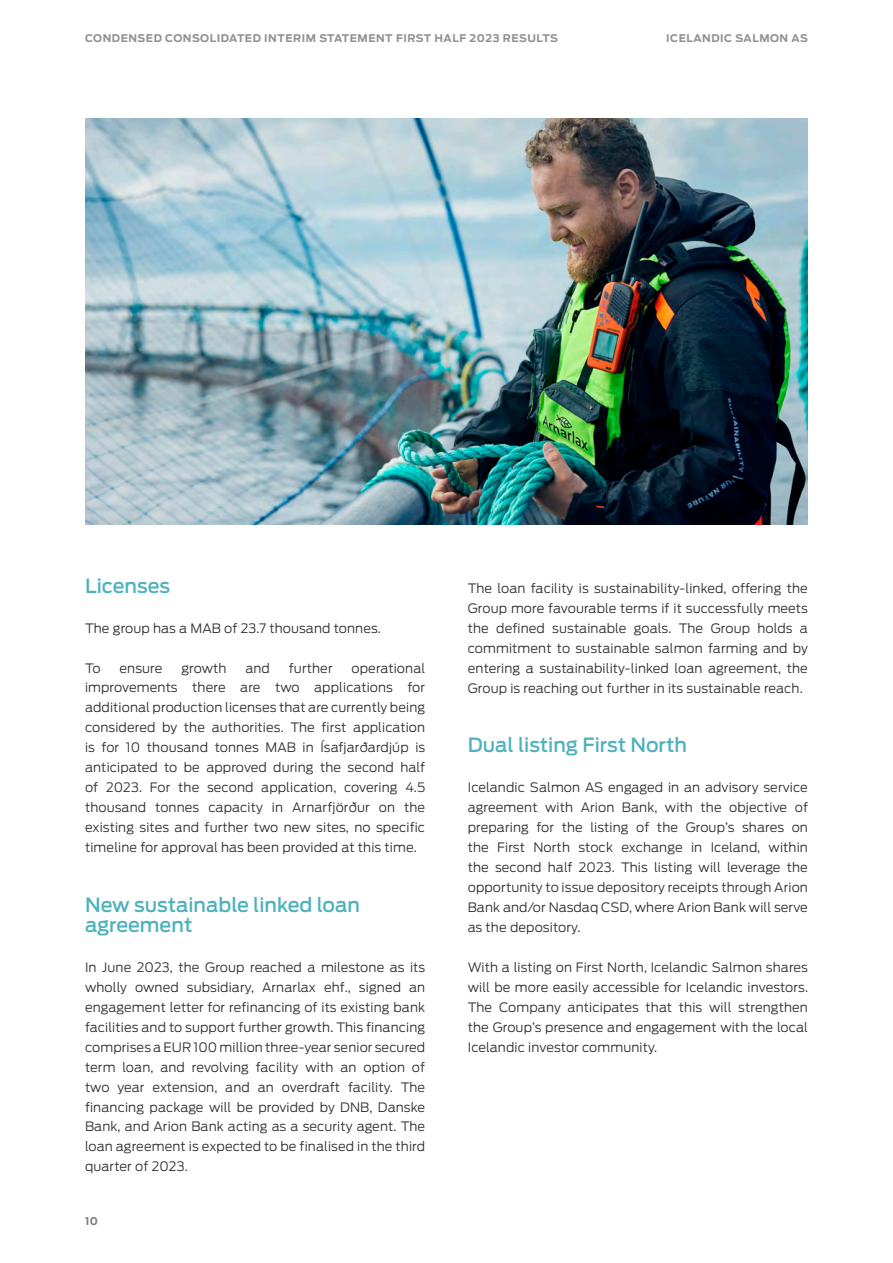
<style>
.page{position:relative;width:893px;height:1263px;background:#fff}
.page>*{position:absolute;margin:0;border:0;box-sizing:border-box;transform-origin:0 0}
.t1{font:500 19.5px/20px "Ford Antenna";color:#4eb2bc}
.t2{font:300 12.9px/20px "Ford Antenna";letter-spacing:.01em;color:#312f30;text-align:justify}
.t3{font:700 10.5px "Ford Antenna";letter-spacing:.05em;color:#929090}
.t4{font:700 10.5px "Ford Antenna";color:#7d7a7a}
</style>
<div class="page">
<img style="left:85px;top:118px;width:723px;height:407px">
<p class="t3" style="left:85px;top:29px;width:474px">CONDENSED CONSOLIDATED INTERIM STATEMENT FIRST HALF 2023 RESULTS</p>
<p class="t3" style="left:666px;top:29px;width:143px">ICELANDIC SALMON AS</p>
<h1 class="t1" style="left:85px;top:573px;width:87px">Licenses</h1>
<p class="t2" style="left:85px;top:616px;width:297px">The group has a MAB of 23.7 thousand tonnes.</p>
<p class="t2" style="left:85px;top:656px;width:17px">To</p>
<p class="t2" style="left:119px;top:656px;width:45px">ensure</p>
<p class="t2" style="left:181px;top:656px;width:47px">growth</p>
<p class="t2" style="left:245px;top:656px;width:26px">and</p>
<p class="t2" style="left:289px;top:656px;width:45px">further</p>
<p class="t2" style="left:85px;top:656px;width:342px;text-indent:267px">operational improvements there are two applications for additional production licenses that are currently being considered by the authorities. The first application is for 10 thousand tonnes MAB in Ísafjarðardjúp is anticipated to be approved during the second half of 2023. For the second application, covering 4.5 thousand tonnes capacity in Arnarfjörður on the existing sites and further two new sites, no specific timeline for approval has been provided at this time.</p>
<h1 class="t1" style="left:85px;top:893px;width:276px">New sustainable linked loan agreement</h1>
<p class="t2" style="left:85px;top:956px;width:342px">In June 2023, the Group reached a milestone as its wholly owned subsidiary, Arnarlax ehf., signed an engagement letter for refinancing of its existing bank facilities and to support further growth. This financing comprises a EUR 100 million three-year senior secured term loan, and revolving facility with an option of two year extension, and an overdraft facility. The financing package will be provided by DNB, Danske Bank, and Arion Bank acting as a security agent. The loan agreement is expected to be finalised in the third quarter of 2023.</p>
<p class="t4" style="left:85px;top:1211px;width:14px">10</p>
<p class="t2" style="left:468px;top:577px;width:342px">The loan facility is sustainability-linked, offering the Group more favourable terms if it successfully meets the defined sustainable goals. The Group holds a commitment to sustainable salmon farming and by entering a sustainability-linked loan agreement, the Group is reaching out further in its sustainable reach.</p>
<h1 class="t1" style="left:468px;top:733px;width:221px">Dual listing First North</h1>
<p class="t2" style="left:468px;top:776px;width:342px">Icelandic Salmon AS engaged in an advisory service agreement with Arion Bank, with the objective of preparing for the listing of the Group’s shares on the First North stock exchange in Iceland, within the second half 2023. This listing will leverage the opportunity to issue depository receipts through Arion Bank and/or Nasdaq CSD, where Arion Bank will serve as the depository.</p>
<p class="t2" style="left:468px;top:956px;width:342px">With a listing on First North, Icelandic Salmon shares will be more easily accessible for Icelandic investors.<br>The Company anticipates that this will strengthen the Group’s presence and engagement with the local Icelandic investor community.</p>
</div>
